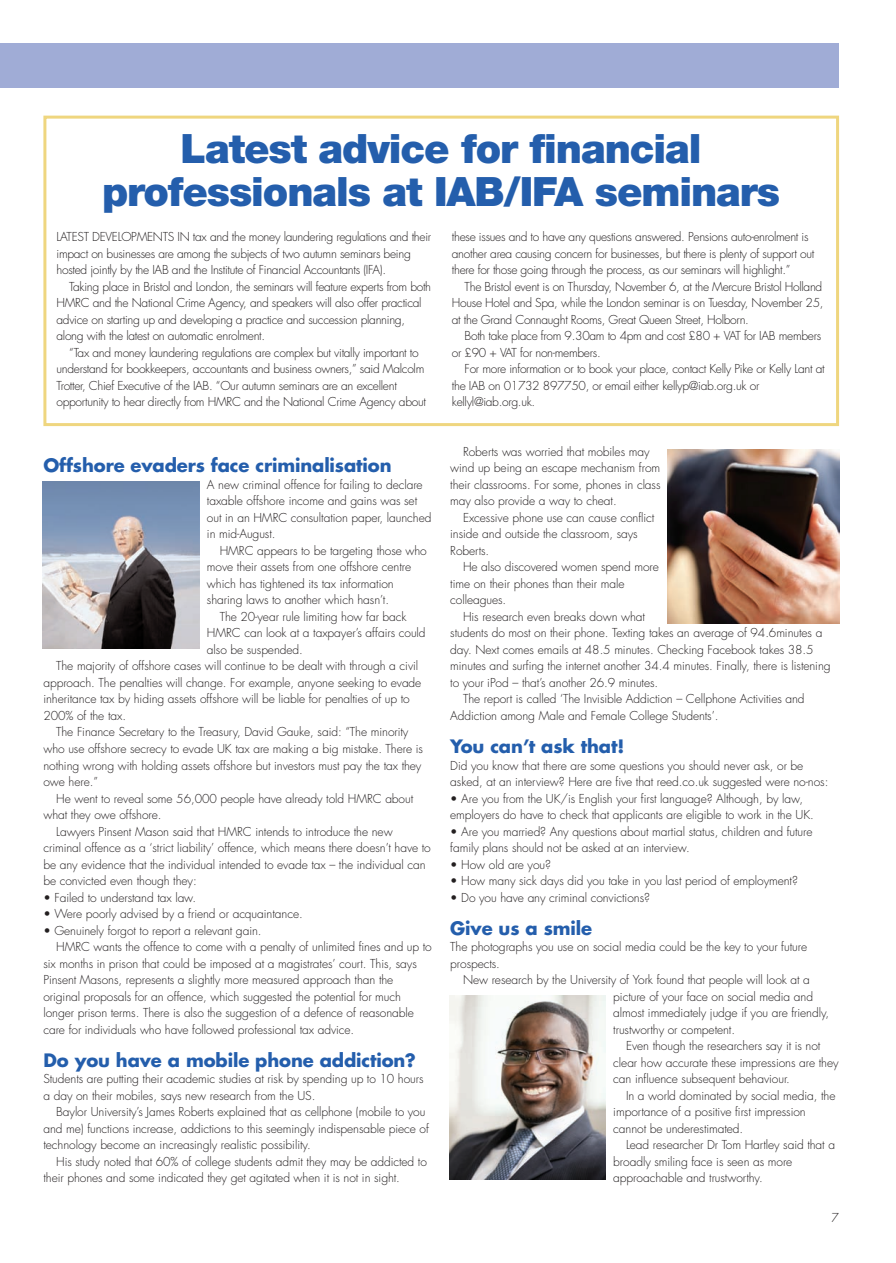
<style>
.page{position:relative;width:896px;height:1263px;background:#fff}
.page>*{position:absolute;margin:0;border:0;box-sizing:border-box;transform-origin:0 0}
.t1{font:900 40.5px/43.5px "Helvetica Neue";letter-spacing:-.025em;color:#245eac;text-align:center}
.t2{font:700 18px "Futura";letter-spacing:-.005em;color:#245eac}
.t3{font:300 12px/16.5px "Futura";letter-spacing:-.005em;color:#231f20}
.t4{font:300 12px/16.5px "Futura";letter-spacing:-.025em;color:#231f20}
</style>
<div class="page">
<div style="left:43px;top:116px;width:796px;height:310px;border:3px solid #efd67f"></div>
<div style="left:0;top:43px;width:839px;height:45px;background:#a0acd6"></div>
<img style="left:667px;top:449px;width:172px;height:174px">
<img style="left:449px;top:995px;width:156px;height:185px">
<img style="left:43px;top:481px;width:157px;height:167px">
<h1 class="t1" style="left:102px;top:130px;width:679px">Latest advice for financial professionals at IAB/IFA seminars</h1>
<p class="t4" style="left:57px;top:230px;width:376px">LATEST DEVELOPMENTS IN tax and the money laundering regulations and their impact on businesses are among the subjects of two autumn seminars being hosted jointly by the IAB and the Institute of Financial Accountants (IFA).</p>
<p class="t4" style="left:57px;top:279px;width:376px;text-indent:13px">Taking place in Bristol and London, the seminars will feature experts from both HMRC and the National Crime Agency, and speakers will also offer practical advice on starting up and developing a practice and succession planning, along with the latest on automatic enrolment.</p>
<p class="t4" style="left:57px;top:345px;width:371px;text-indent:13px">“Tax and money laundering regulations are complex but vitally important to understand for bookkeepers, accountants and business owners,” said Malcolm Trotter, Chief Executive of the IAB. “Our autumn seminars are an excellent opportunity to hear directly from HMRC and the National Crime Agency about</p>
<h2 class="t2" style="left:43px;top:457px;width:349px">Offshore evaders face criminalisation</h2>
<p class="t3" style="left:207px;top:477px;width:226px">A new criminal offence for failing to declare taxable offshore income and gains was set out in an HMRC consultation paper, launched in mid-August.</p>
<p class="t3" style="left:220px;top:543px;width:209px">HMRC appears to be targeting those who</p>
<p class="t3" style="left:207px;top:560px;width:206px">move their assets from one offshore centre</p>
<p class="t3" style="left:207px;top:576px;width:188px">which has tightened its tax information</p>
<p class="t3" style="left:207px;top:593px;width:184px">sharing laws to another which hasn’t.</p>
<p class="t3" style="left:220px;top:609px;width:188px">The 20-year rule limiting how far back</p>
<p class="t3" style="left:207px;top:626px;width:220px">HMRC can look at a taxpayer’s affairs could</p>
<p class="t3" style="left:207px;top:642px;width:97px">also be suspended.</p>
<p class="t3" style="left:56px;top:659px;width:363px">The majority of offshore cases will continue to be dealt with through a civil</p>
<p class="t3" style="left:43px;top:675px;width:379px">approach. The penalties will change. For example, anyone seeking to evade</p>
<p class="t3" style="left:43px;top:692px;width:368px">inheritance tax by hiding assets offshore will be liable for penalties of up to</p>
<p class="t3" style="left:43px;top:708px;width:84px">200% of the tax.</p>
<p class="t3" style="left:56px;top:725px;width:354px">The Finance Secretary to the Treasury, David Gauke, said: “The minority</p>
<p class="t3" style="left:43px;top:741px;width:381px">who use offshore secrecy to evade UK tax are making a big mistake. There is</p>
<p class="t3" style="left:43px;top:758px;width:379px">nothing wrong with holding assets offshore but investors must pay the tax they</p>
<p class="t3" style="left:43px;top:774px;width:56px">owe here.”</p>
<p class="t3" style="left:56px;top:791px;width:358px">He went to reveal some 56,000 people have already told HMRC about</p>
<p class="t3" style="left:43px;top:807px;width:120px">what they owe offshore.</p>
<p class="t3" style="left:56px;top:824px;width:338px">Lawyers Pinsent Mason said that HMRC intends to introduce the new</p>
<p class="t3" style="left:43px;top:840px;width:389px">criminal offence as a ‘strict liability’ offence, which means there doesn’t have to</p>
<p class="t3" style="left:43px;top:857px;width:384px">be any evidence that the individual intended to evade tax – the individual can</p>
<p class="t3" style="left:43px;top:873px;width:155px">be convicted even though they:</p>
<p class="t3" style="left:43px;top:890px;width:154px">• Failed to understand tax law.</p>
<p class="t3" style="left:43px;top:906px;width:261px">• Were poorly advised by a friend or acquaintance.</p>
<p class="t3" style="left:43px;top:923px;width:220px">• Genuinely forgot to report a relevant gain.</p>
<p class="t3" style="left:56px;top:939px;width:377px">HMRC wants the offence to come with a penalty of unlimited fines and up to</p>
<p class="t3" style="left:43px;top:956px;width:375px">six months in prison that could be imposed at a magistrates’ court. This, says</p>
<p class="t3" style="left:43px;top:972px;width:351px">Pinsent Masons, represents a slightly more measured approach than the</p>
<p class="t3" style="left:43px;top:989px;width:359px">original proposals for an offence, which suggested the potential for much</p>
<p class="t3" style="left:43px;top:1005px;width:372px">longer prison terms. There is also the suggestion of a defence of reasonable</p>
<p class="t3" style="left:43px;top:1022px;width:312px">care for individuals who have followed professional tax advice.</p>
<h2 class="t2" style="left:43px;top:1051px;width:374px">Do you have a mobile phone addiction?</h2>
<p class="t3" style="left:43px;top:1071px;width:381px">Students are putting their academic studies at risk by spending up to 10 hours a day on their mobiles, says new research from the US.</p>
<p class="t3" style="left:43px;top:1104px;width:387px;text-indent:13px">Baylor University’s James Roberts explained that as cellphone (mobile to you and me) functions increase, addictions to this seemingly indispensable piece of technology become an increasingly realistic possibility.</p>
<p class="t3" style="left:43px;top:1154px;width:385px;text-indent:13px">His study noted that 60% of college students admit they may be addicted to their phones and some indicated they get agitated when it is not in sight.</p>
<p class="t4" style="left:452px;top:230px;width:364px">these issues and to have any questions answered. Pensions auto-enrolment is another area causing concern for businesses, but there is plenty of support out there for those going through the process, as our seminars will highlight.”</p>
<p class="t3" style="left:452px;top:279px;width:373px;text-align:justify;text-indent:13px">The Bristol event is on Thursday, November 6, at the Mercure Bristol Holland House Hotel and Spa, while the London seminar is on Tuesday, November 25, at the Grand Connaught Rooms, Great Queen Street, Holborn.</p>
<p class="t4" style="left:452px;top:329px;width:371px;text-indent:13px">Both take place from 9.30am to 4pm and cost £80 + VAT for IAB members or £90 + VAT for non-members.</p>
<p class="t4" style="left:452px;top:362px;width:374px;text-indent:13px">For more information or to book your place, contact Kelly Pike or Kelly Lant at the IAB on 01732 897750, or email either kellyp@iab.org.uk or kellyl@iab.org.uk.</p>
<p class="t3" style="left:450px;top:444px;width:212px;text-indent:13px">Roberts was worried that mobiles may wind up being an escape mechanism from their classrooms. For some, phones in class may also provide a way to cheat.</p>
<p class="t3" style="left:450px;top:510px;width:206px;text-indent:13px">Excessive phone use can cause conflict inside and outside the classroom, says<br>Roberts.</p>
<p class="t3" style="left:450px;top:560px;width:210px;text-indent:13px">He also discovered women spend more time on their phones than their male colleagues.</p>
<p class="t3" style="left:463px;top:609px;width:184px">His research even breaks down what</p>
<p class="t3" style="left:450px;top:626px;width:373px">students do most on their phone. Texting takes an average of 94.6minutes a</p>
<p class="t3" style="left:450px;top:642px;width:365px">day. Next comes emails at 48.5 minutes. Checking Facebook takes 38.5</p>
<p class="t3" style="left:450px;top:659px;width:382px">minutes and surfing the internet another 34.4 minutes. Finally, there is listening</p>
<p class="t3" style="left:450px;top:675px;width:209px">to your iPod – that’s another 26.9 minutes.</p>
<p class="t3" style="left:463px;top:692px;width:343px">The report is called ‘The Invisible Addiction – Cellphone Activities and</p>
<p class="t3" style="left:450px;top:708px;width:270px">Addiction among Male and Female College Students’.</p>
<h2 class="t2" style="left:450px;top:738px;width:175px">You can’t ask that!</h2>
<p class="t3" style="left:450px;top:758px;width:379px">Did you know that there are some questions you should never ask, or be asked, at an interview? Here are five that reed.co.uk suggested were no-nos:</p>
<p class="t3" style="left:450px;top:791px;width:365px">• Are you from the UK/is English your first language? Although, by law, employers do have to check that applicants are eligible to work in the UK.</p>
<p class="t3" style="left:450px;top:824px;width:364px">• Are you married? Any questions about martial status, children and future family plans should not be asked at an interview.</p>
<p class="t3" style="left:450px;top:857px;width:102px">• How old are you?</p>
<p class="t3" style="left:450px;top:873px;width:349px">• How many sick days did you take in you last period of employment?</p>
<p class="t3" style="left:450px;top:890px;width:201px">• Do you have any criminal convictions?</p>
<h2 class="t2" style="left:450px;top:919px;width:143px">Give us a smile</h2>
<p class="t3" style="left:450px;top:939px;width:358px">The photographs you use on social media could be the key to your future prospects.</p>
<p class="t3" style="left:613px;top:972px;width:217px;text-indent:-150px">New research by the University of York found that people will look at a picture of your face on social media and almost immediately judge if you are friendly, trustworthy or competent.</p>
<p class="t3" style="left:613px;top:1038px;width:227px;text-indent:13px">Even though the researchers say it is not clear how accurate these impressions are they can influence subsequent behaviour.</p>
<p class="t3" style="left:613px;top:1088px;width:224px;text-indent:13px">In a world dominated by social media, the importance of a positive first impression cannot be underestimated.</p>
<p class="t3" style="left:613px;top:1137px;width:223px;text-indent:13px">Lead researcher Dr Tom Hartley said that a broadly smiling face is seen as more approachable and trustworthy.</p>
<p class="t3" style="left:831px;top:1210px;width:9px">7</p>
</div>
